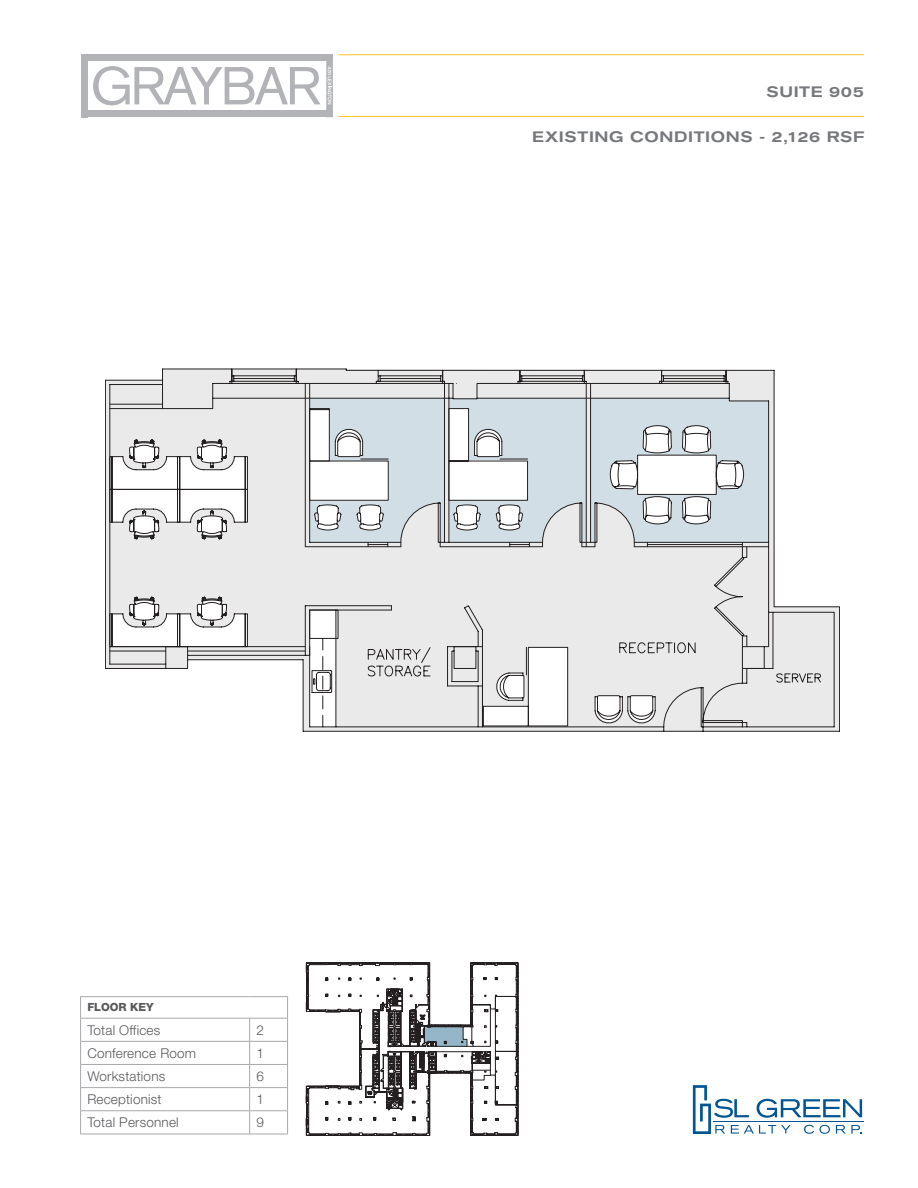
<style>
.page{position:relative;width:918px;height:1188px;background:#fff}
.page>*{position:absolute;margin:0;border:0;box-sizing:border-box;transform-origin:0 0}
.Headers_-_Akz_Med{font:500 expanded 15px "Akzidenz Grotesk BE";letter-spacing:.04em;color:#76787b}
.Contacts{font:300 13.5px "Helvetica Neue LT Std";letter-spacing:.015em;color:#58595b}
.t1{font:800 11.25px "Helvetica Neue LT Std";color:#58595b}
</style>
<div class="page">
<svg style="left:93px;top:66px;width:228px;height:39px"></svg>
<div style="left:81px;top:54px;width:7px;height:63px;background:#b2b3b7"></div>
<div style="left:81px;top:111px;width:252px;height:6px;background:#b2b3b7"></div>
<div style="left:81px;top:54px;width:252px;height:7px;background:#b2b3b7"></div>
<svg style="left:326px;top:61px;width:7px;height:50px"></svg>
<svg style="left:328px;top:66px;width:3px;height:38px"></svg>
<hr style="left:338px;top:54px;width:526px;height:1px;background:#fec32a">
<hr style="left:338px;top:116px;width:526px;height:1px;background:#fec32a">
<svg style="left:693px;top:1085px;width:169px;height:49px"></svg>
<hr style="left:714px;top:1121px;width:150px;height:1px;background:#005595">
<svg style="left:105px;top:369px;width:735px;height:363px"></svg>
<svg style="left:109px;top:383px;width:638px;height:344px"></svg>
<svg style="left:109px;top:422px;width:68px;height:225px"></svg>
<svg style="left:177px;top:383px;width:519px;height:272px;background:#e2e2e1"></svg>
<svg style="left:309px;top:398px;width:460px;height:149px"></svg>
<hr style="left:80px;top:996px;width:170px;height:1px;background:#a8a9ad">
<hr style="left:250px;top:996px;width:38px;height:1px;background:#a8a9ad">
<svg style="left:80px;top:997px;width:208px;height:137px"></svg>
<hr style="left:80px;top:1134px;width:170px;height:1px;background:#a8a9ad">
<hr style="left:250px;top:1134px;width:38px;height:1px;background:#a8a9ad">
<svg style="left:306px;top:963px;width:212px;height:173px"></svg>
<p class="Headers_-_Akz_Med" style="left:767px;top:83px;width:99px">SUITE 905</p>
<p class="Headers_-_Akz_Med" style="left:532px;top:128px;width:333px">EXISTING CONDITIONS - 2,126 RSF</p>
<p class="t1" style="left:87px;top:1001px;width:68px">FLOOR KEY</p>
<p class="Contacts" style="left:87px;top:1022px;width:74px">Total Offices</p>
<p class="Contacts" style="left:256px;top:1022px;width:9px">2</p>
<p class="Contacts" style="left:87px;top:1045px;width:110px">Conference Room</p>
<p class="Contacts" style="left:256px;top:1045px;width:9px">1</p>
<p class="Contacts" style="left:87px;top:1068px;width:79px">Workstations</p>
<p class="Contacts" style="left:256px;top:1068px;width:9px">6</p>
<p class="Contacts" style="left:87px;top:1091px;width:76px">Receptionist</p>
<p class="Contacts" style="left:256px;top:1091px;width:9px">1</p>
<p class="Contacts" style="left:87px;top:1114px;width:93px">Total Personnel</p>
<p class="Contacts" style="left:256px;top:1114px;width:9px">9</p>
</div>
